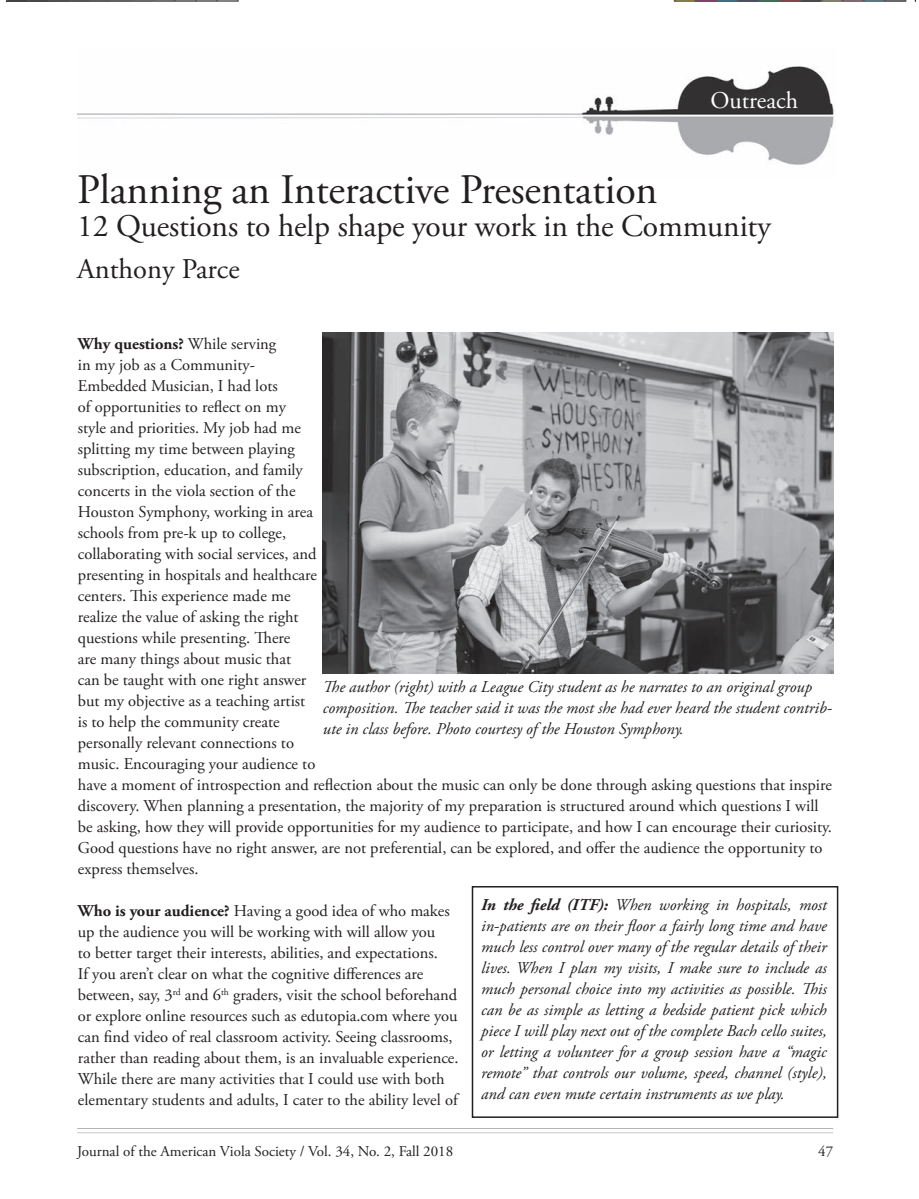
<style>
.page{position:relative;width:919px;height:1199px;background:#fff}
.page>*{position:absolute;margin:0;border:0;box-sizing:border-box;transform-origin:0 0}
.t1{font:42px "Adobe Garamond Pro";letter-spacing:-.005em;color:#231f20}
.t2{font:31.5px "Adobe Garamond Pro";letter-spacing:-.005em;color:#231f20}
.t3{font:28.5px "Adobe Garamond Pro";color:#231f20}
.t4{font:24px "Adobe Garamond Pro";color:#fff}
.t5{font:16.5px/21px "Adobe Garamond Pro";color:#231f20}
.t6{font:italic 16.5px/21px "Adobe Garamond Pro";color:#231f20;text-align:justify}
.t7{font:15px "Adobe Garamond Pro";color:#231f20}
.s1{font-weight:700}
</style>
<div class="page">
<img style="left:77px;top:66px;width:757px;height:99px">
<hr style="left:77px;top:1128px;width:756px;height:1px;background:#b2b3b7">
<hr style="left:77px;top:1132px;width:756px;height:1px;background:#c7c8ca">
<img style="left:322px;top:333px;width:511px;height:341px">
<div style="left:472px;top:886px;width:366px;height:232px;border:2px solid #231f20"></div>
<svg style="left:6px;top:0;width:233px;height:2px"></svg>
<svg style="left:674px;top:0;width:232px;height:2px"></svg>
<h3 class="t4" style="left:710px;top:86px;width:89px">Outreach</h3>
<h1 class="t1" style="left:77px;top:165px;width:582px">Planning an Interactive Presentation</h1>
<h2 class="t2" style="left:77px;top:207px;width:695px">12 Questions to help shape your work in the Community</h2>
<h3 class="t3" style="left:77px;top:252px;width:164px">Anthony Parce</h3>
<p class="t5" style="left:78px;top:334px;width:756px"><span class="s1">Why questions?</span> While serving<br>in my job as a Community-<br>Embedded Musician, I had lots<br>of opportunities to reflect on my<br>style and priorities. My job had me<br>splitting my time between playing<br>subscription, education, and family<br>concerts in the viola section of the<br>Houston Symphony, working in area<br>schools from pre-k up to college,<br>collaborating with social services, and<br>presenting in hospitals and healthcare<br>centers. This experience made me<br>realize the value of asking the right<br>questions while presenting. There<br>are many things about music that<br>can be taught with one right answer<br>but my objective as a teaching artist<br>is to help the community create<br>personally relevant connections to<br>music. Encouraging your audience to<br>have a moment of introspection and reflection about the music can only be done through asking questions that inspire discovery. When planning a presentation, the majority of my preparation is structured around which questions I will be asking, how they will provide opportunities for my audience to participate, and how I can encourage their curiosity.<br>Good questions have no right answer, are not preferential, can be explored, and offer the audience the opportunity to express themselves.</p>
<p class="t5" style="left:78px;top:901px;width:382px"><span class="s1">Who is your audience?</span> Having a good idea of who makes up the audience you will be working with will allow you<br>to better target their interests, abilities, and expectations.<br>If you aren’t clear on what the cognitive differences are between, say, 3<sup>rd</sup> and 6<sup>th</sup> graders, visit the school beforehand or explore online resources such as edutopia.com where you can find video of real classroom activity. Seeing classrooms, rather than reading about them, is an invaluable experience.<br>While there are many activities that I could use with both elementary students and adults, I cater to the ability level of</p>
<p class="t6" style="left:323px;top:677px;width:510px;text-align:left">The author (right) with a League City student as he narrates to an original group composition. The teacher said it was the most she had ever heard the student contrib&shy;ute in class before. Photo courtesy of the Houston Symphony.</p>
<p class="t6" style="left:481px;top:894px;width:347px"><span class="s1">In the field (ITF):</span> When working in hospitals, most in-patients are on their floor a fairly long time and have much less control over many of the regular details of their lives. When I plan my visits, I make sure to include as much personal choice into my activities as possible. This can be as simple as letting a bedside patient pick which piece I will play next out of the complete Bach cello suites, or letting a volunteer for a group session have a “magic remote” that controls our volume, speed, channel (style), and can even mute certain instruments as we play.</p>
<p class="t7" style="left:77px;top:1142px;width:378px">Journal of the American Viola Society / Vol. 34, No. 2, Fall 2018</p>
<p class="t7" style="left:818px;top:1142px;width:16px">47</p>
</div>
